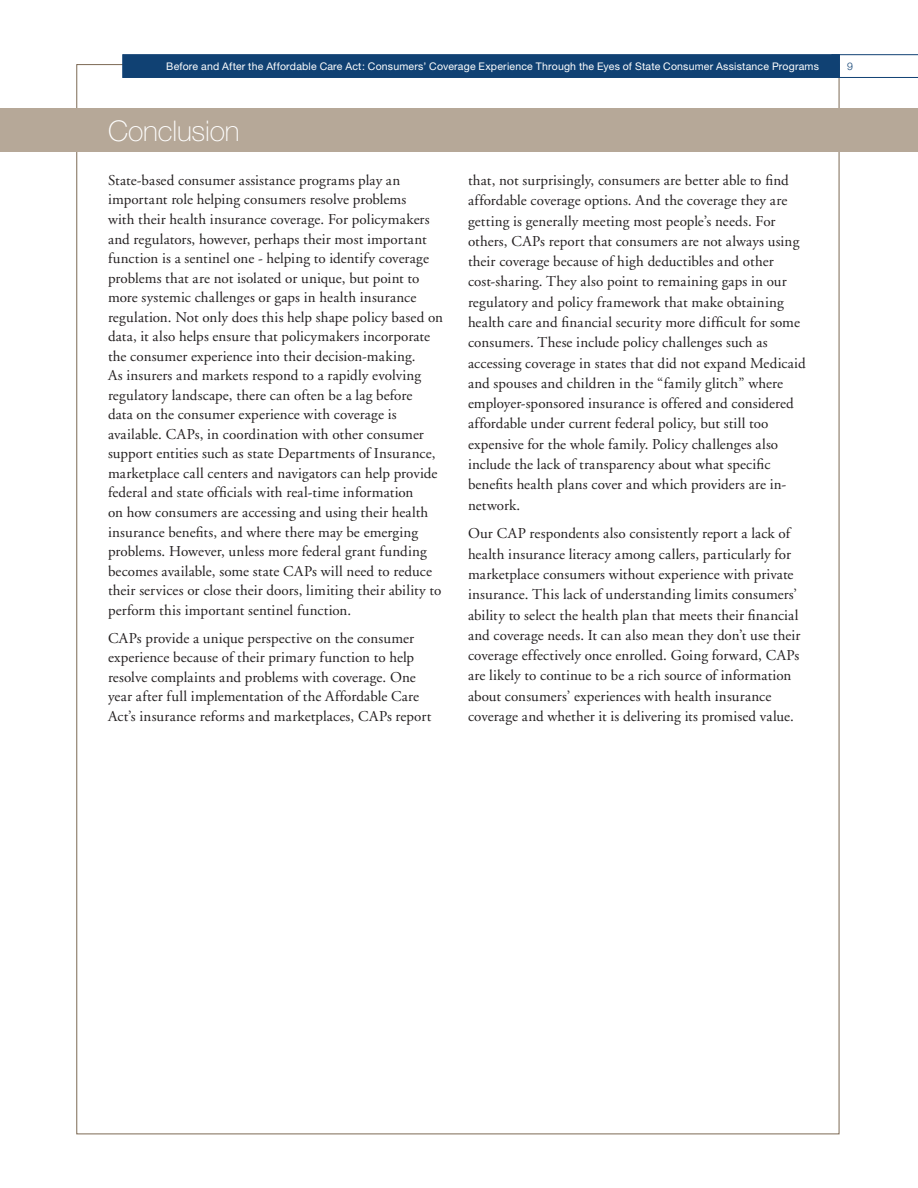
<style>
.page{position:relative;width:918px;height:1188px;background:#fff}
.page>*{position:absolute;margin:0;border:0;box-sizing:border-box;transform-origin:0 0}
.t1{font:100 28.5px "Helvetica Neue";letter-spacing:-.005em;color:#fff}
.body_copy{font:15px/19.5px "Adobe Garamond";letter-spacing:.01em;color:#231f20}
.t2{font:10.5px "Helvetica Neue";letter-spacing:.02em;color:#fff}
.t3{font:300 10.5px "Helvetica Neue";color:#104173}
</style>
<div class="page">
<svg style="left:840px;top:54px;width:78px;height:24px"></svg>
<div style="left:122px;top:54px;width:718px;height:24px;background:#104173;border:1px solid #104173"></div>
<div style="left:0;top:108px;width:918px;height:43px;background:#b6a898"></div>
<p class="t2" style="left:166px;top:60px;width:654px">Before and After the Affordable Care Act: Consumers’ Coverage Experience Through the Eyes of State Consumer Assistance Programs</p>
<p class="t3" style="left:847px;top:59px;width:7px">9</p>
<h1 class="t1" style="left:108px;top:115px;width:133px">Conclusion</h1>
<p class="body_copy" style="left:108px;top:171px;width:337px">State-based consumer assistance programs play an important role helping consumers resolve problems<br>with their health insurance coverage. For policymakers and regulators, however, perhaps their most important function is a sentinel one - helping to identify coverage problems that are not isolated or unique, but point to more systemic challenges or gaps in health insurance regulation. Not only does this help shape policy based on data, it also helps ensure that policymakers incorporate the consumer experience into their decision-making.<br>As insurers and markets respond to a rapidly evolving regulatory landscape, there can often be a lag before<br>data on the consumer experience with coverage is available. CAPs, in coordination with other consumer support entities such as state Departments of Insurance, marketplace call centers and navigators can help provide federal and state officials with real-time information<br>on how consumers are accessing and using their health insurance benefits, and where there may be emerging problems. However, unless more federal grant funding becomes available, some state CAPs will need to reduce their services or close their doors, limiting their ability to perform this important sentinel function.</p>
<p class="body_copy" style="left:108px;top:629px;width:325px">CAPs provide a unique perspective on the consumer experience because of their primary function to help resolve complaints and problems with coverage. One year after full implementation of the Affordable Care Act’s insurance reforms and marketplaces, CAPs report</p>
<p class="body_copy" style="left:468px;top:170px;width:339px;line-height:20.2px">that, not surprisingly, consumers are better able to find affordable coverage options. And the coverage they are getting is generally meeting most people’s needs. For others, CAPs report that consumers are not always using their coverage because of high deductibles and other cost-sharing. They also point to remaining gaps in our regulatory and policy framework that make obtaining health care and financial security more difficult for some consumers. These include policy challenges such as accessing coverage in states that did not expand Medicaid and spouses and children in the “family glitch” where employer-sponsored insurance is offered and considered affordable under current federal policy, but still too expensive for the whole family. Policy challenges also include the lack of transparency about what specific benefits health plans cover and which providers are in&shy;network.</p>
<p class="body_copy" style="left:468px;top:524px;width:334px;line-height:20.2px">Our CAP respondents also consistently report a lack of health insurance literacy among callers, particularly for marketplace consumers without experience with private insurance. This lack of understanding limits consumers’ ability to select the health plan that meets their financial and coverage needs. It can also mean they don’t use their coverage effectively once enrolled. Going forward, CAPs are likely to continue to be a rich source of information about consumers’ experiences with health insurance coverage and whether it is delivering its promised value.</p>
</div>
